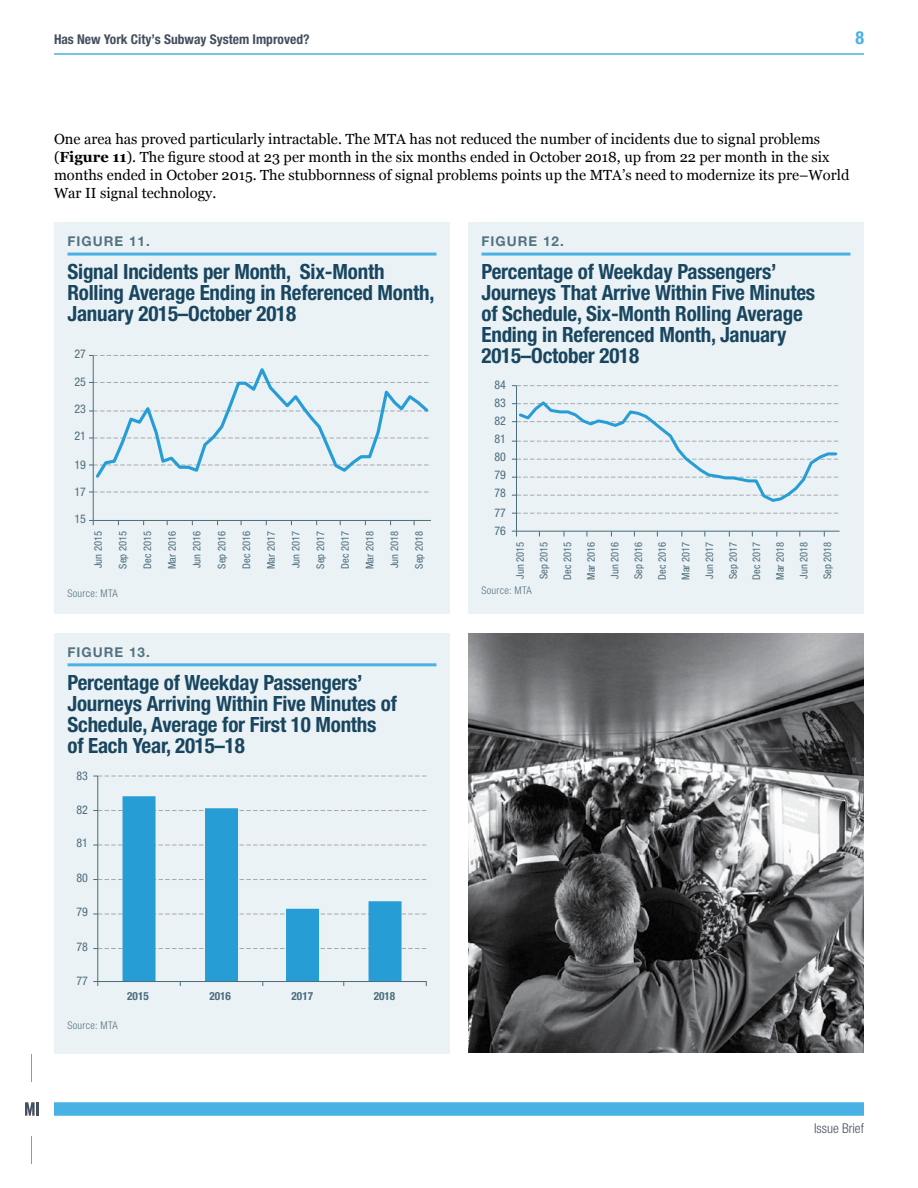
<style>
.page{position:relative;width:918px;height:1188px;background:#fff}
.page>*{position:absolute;margin:0;border:0;box-sizing:border-box;transform-origin:0 0}
.t1{font:700 condensed 21px/21px "Helvetica Neue LT Pro";letter-spacing:-.01em;color:#19465f}
.t2{font:700 condensed 18px "Helvetica Neue LT Pro";color:#4ab1e4}
.t3{font:14.7px/18px "Georgia";color:#000}
.t4{font:700 condensed 13.5px "Helvetica Neue LT Pro";color:#45505f}
.t5{font:700 13.5px "Helvetica Neue LT Pro";letter-spacing:.075em;color:#527381}
.t6{font:300 condensed 13.5px "Helvetica Neue LT Pro";color:#45505f}
.t7{font:condensed 12px "Helvetica Neue LT Std";color:#527381}
.t8{font:700 condensed 11.25px "Helvetica Neue LT Std";color:#527381}
.t9{font:condensed 10.5px "Helvetica Neue LT Std";color:#527381}
.t10{font:300 condensed 10.5px "Helvetica Neue LT Pro";letter-spacing:.03em;color:#527381}
.s1{font-weight:700}
</style>
<div class="page">
<div style="left:54px;top:1102px;width:810px;height:14px;background:#4ab1e4"></div>
<hr style="left:54px;top:53px;width:810px;height:2px;background:#4ab1e4">
<svg style="left:31px;top:1054px;width:1px;height:28px"></svg>
<svg style="left:31px;top:1136px;width:1px;height:28px"></svg>
<svg style="left:25px;top:1102px;width:10px;height:14px"></svg>
<hr style="left:36px;top:1102px;width:3px;height:14px;background:#45505f">
<div style="left:54px;top:223px;width:396px;height:391px;background:#ebf2f6"></div>
<hr style="left:68px;top:253px;width:368px;height:3px;background:#4ab1e4">
<hr style="left:93px;top:355px;width:1px;height:165px;background:#527381">
<svg style="left:89px;top:491px;width:340px;height:2px"></svg>
<svg style="left:89px;top:355px;width:342px;height:1px"></svg>
<hr style="left:93px;top:520px;width:338px;height:1px;background:#527381">
<svg style="left:89px;top:520px;width:5px;height:5px"></svg>
<svg style="left:89px;top:362px;width:342px;height:119px"></svg>
<div style="left:468px;top:223px;width:396px;height:391px;background:#ebf2f6"></div>
<hr style="left:482px;top:253px;width:368px;height:3px;background:#4ab1e4">
<hr style="left:516px;top:386px;width:1px;height:145px;background:#527381">
<svg style="left:512px;top:513px;width:327px;height:1px"></svg>
<svg style="left:512px;top:385px;width:327px;height:1px"></svg>
<hr style="left:517px;top:531px;width:323px;height:1px;background:#527381">
<svg style="left:512px;top:401px;width:327px;height:101px"></svg>
<div style="left:54px;top:633px;width:396px;height:421px;background:#ebf2f6"></div>
<hr style="left:68px;top:663px;width:368px;height:3px;background:#4ab1e4">
<svg style="left:123px;top:796px;width:279px;height:185px"></svg>
<hr style="left:97px;top:776px;width:1px;height:206px;background:#527381">
<svg style="left:93px;top:948px;width:333px;height:1px"></svg>
<svg style="left:93px;top:914px;width:333px;height:1px"></svg>
<svg style="left:93px;top:879px;width:333px;height:1px"></svg>
<svg style="left:93px;top:845px;width:333px;height:1px"></svg>
<svg style="left:93px;top:810px;width:333px;height:1px"></svg>
<svg style="left:93px;top:776px;width:333px;height:1px"></svg>
<hr style="left:98px;top:981px;width:328px;height:1px;background:#527381">
<img style="left:468px;top:633px;width:396px;height:420px">
<p class="t4" style="left:54px;top:31px;width:257px">Has New York City’s Subway System Improved?</p>
<p class="t2" style="left:855px;top:27px;width:10px">8</p>
<p class="t3" style="left:54px;top:129px;width:797px">One area has proved particularly intractable. The MTA has not reduced the number of incidents due to signal problems (<span class="s1">Figure 11</span>). The figure stood at 23 per month in the six months ended in October 2018, up from 22 per month in the six months ended in October 2015. The stubbornness of signal problems points up the MTA’s need to modernize its pre–World War II signal technology.</p>
<p class="t5" style="left:68px;top:233px;width:84px">FIGURE 11.</p>
<p class="t1" style="left:68px;top:261px;width:368px">Signal Incidents per Month, Six-Month<br>Rolling Average Ending in Referenced Month,<br>January 2015–October 2018</p>
<p class="t5" style="left:482px;top:233px;width:84px">FIGURE 12.</p>
<p class="t1" style="left:482px;top:261px;width:335px">Percentage of Weekday Passengers’ Journeys That Arrive Within Five Minutes of Schedule, Six-Month Rolling Average Ending in Referenced Month, January 2015–October 2018</p>
<p class="t7" style="left:74px;top:347px;width:13px">27</p>
<p class="t7" style="left:74px;top:375px;width:13px">25</p>
<p class="t7" style="left:74px;top:402px;width:13px">23</p>
<p class="t7" style="left:74px;top:429px;width:13px">21</p>
<p class="t7" style="left:74px;top:458px;width:13px">19</p>
<p class="t7" style="left:74px;top:485px;width:13px">17</p>
<p class="t7" style="left:74px;top:512px;width:13px">15</p>
<p class="t9" style="left:92px;top:568px;width:38px;rotate:-90deg">Jun 2015</p>
<p class="t9" style="left:117px;top:569px;width:39px;rotate:-90deg">Sep 2015</p>
<p class="t9" style="left:142px;top:569px;width:39px;rotate:-90deg">Dec 2015</p>
<p class="t9" style="left:166px;top:569px;width:39px;rotate:-90deg">Mar 2016</p>
<p class="t9" style="left:191px;top:568px;width:38px;rotate:-90deg">Jun 2016</p>
<p class="t9" style="left:216px;top:569px;width:39px;rotate:-90deg">Sep 2016</p>
<p class="t9" style="left:240px;top:569px;width:39px;rotate:-90deg">Dec 2016</p>
<p class="t9" style="left:265px;top:569px;width:39px;rotate:-90deg">Mar 2017</p>
<p class="t9" style="left:290px;top:568px;width:38px;rotate:-90deg">Jun 2017</p>
<p class="t9" style="left:314px;top:569px;width:39px;rotate:-90deg">Sep 2017</p>
<p class="t9" style="left:339px;top:569px;width:39px;rotate:-90deg">Dec 2017</p>
<p class="t9" style="left:364px;top:569px;width:39px;rotate:-90deg">Mar 2018</p>
<p class="t9" style="left:388px;top:568px;width:38px;rotate:-90deg">Jun 2018</p>
<p class="t9" style="left:413px;top:569px;width:39px;rotate:-90deg">Sep 2018</p>
<p class="t10" style="left:68px;top:587px;width:52px">Source: MTA</p>
<p class="t5" style="left:68px;top:643px;width:84px">FIGURE 13.</p>
<p class="t1" style="left:68px;top:672px;width:331px">Percentage of Weekday Passengers’ Journeys Arriving Within Five Minutes of Schedule, Average for First 10 Months of Each Year, 2015–18</p>
<p class="t7" style="left:76px;top:769px;width:13px">83</p>
<p class="t7" style="left:76px;top:803px;width:13px">82</p>
<p class="t7" style="left:76px;top:836px;width:13px">81</p>
<p class="t7" style="left:76px;top:871px;width:13px">80</p>
<p class="t7" style="left:76px;top:905px;width:13px">79</p>
<p class="t7" style="left:76px;top:940px;width:13px">78</p>
<p class="t7" style="left:76px;top:974px;width:13px">77</p>
<p class="t10" style="left:68px;top:1019px;width:52px">Source: MTA</p>
<p class="t8" style="left:127px;top:989px;width:23px">2015</p>
<p class="t8" style="left:209px;top:989px;width:23px">2016</p>
<p class="t8" style="left:292px;top:989px;width:23px">2017</p>
<p class="t8" style="left:374px;top:989px;width:23px">2018</p>
<p class="t7" style="left:494px;top:378px;width:13px">84</p>
<p class="t7" style="left:494px;top:396px;width:13px">83</p>
<p class="t7" style="left:494px;top:414px;width:13px">82</p>
<p class="t7" style="left:494px;top:432px;width:13px">81</p>
<p class="t7" style="left:494px;top:450px;width:13px">80</p>
<p class="t7" style="left:494px;top:468px;width:13px">79</p>
<p class="t7" style="left:494px;top:486px;width:13px">78</p>
<p class="t7" style="left:494px;top:506px;width:13px">77</p>
<p class="t7" style="left:494px;top:524px;width:13px">76</p>
<p class="t9" style="left:514px;top:579px;width:38px;rotate:-90deg">Jun 2015</p>
<p class="t9" style="left:538px;top:579px;width:39px;rotate:-90deg">Sep 2015</p>
<p class="t9" style="left:561px;top:580px;width:39px;rotate:-90deg">Dec 2015</p>
<p class="t9" style="left:585px;top:580px;width:39px;rotate:-90deg">Mar 2016</p>
<p class="t9" style="left:609px;top:579px;width:38px;rotate:-90deg">Jun 2016</p>
<p class="t9" style="left:632px;top:579px;width:39px;rotate:-90deg">Sep 2016</p>
<p class="t9" style="left:656px;top:580px;width:39px;rotate:-90deg">Dec 2016</p>
<p class="t9" style="left:680px;top:580px;width:39px;rotate:-90deg">Mar 2017</p>
<p class="t9" style="left:703px;top:579px;width:38px;rotate:-90deg">Jun 2017</p>
<p class="t9" style="left:727px;top:579px;width:39px;rotate:-90deg">Sep 2017</p>
<p class="t9" style="left:751px;top:580px;width:39px;rotate:-90deg">Dec 2017</p>
<p class="t9" style="left:774px;top:580px;width:39px;rotate:-90deg">Mar 2018</p>
<p class="t9" style="left:798px;top:579px;width:38px;rotate:-90deg">Jun 2018</p>
<p class="t9" style="left:822px;top:579px;width:39px;rotate:-90deg">Sep 2018</p>
<p class="t10" style="left:482px;top:584px;width:52px">Source: MTA</p>
<p class="t6" style="left:814px;top:1120px;width:51px">Issue Brief</p>
</div>
